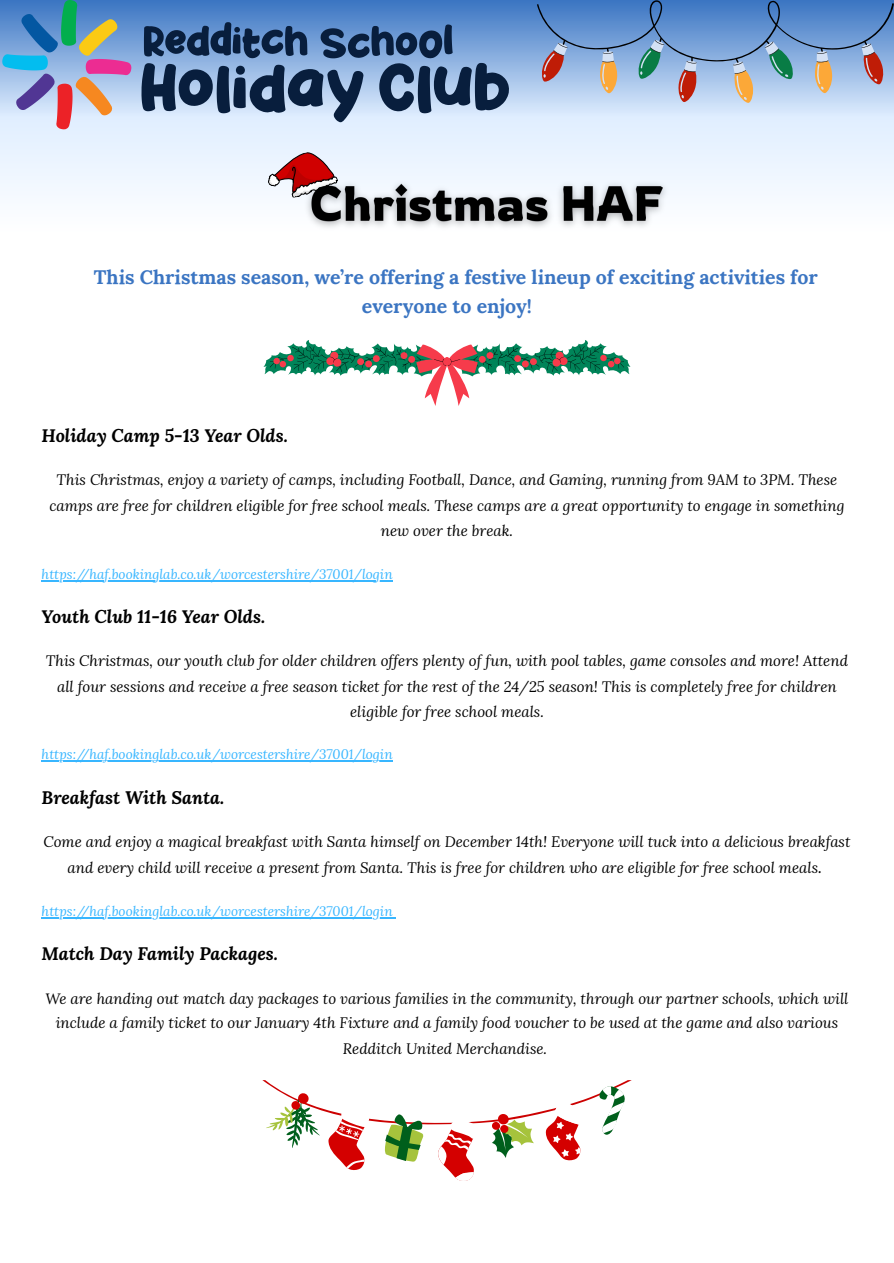
<style>
.page{position:relative;width:894px;height:1263px;background:#fff}
.page>*{position:absolute;margin:0;border:0;box-sizing:border-box;transform-origin:0 0}
.t1{font:700 19.5px/29.2px "Lora";color:#3b75c2}
.t2{font:italic 700 18px "Lora";color:#000}
.t3{font:italic 15px/25.3px "Lora";color:#000;text-align:center}
.t4{font:italic 13.5px "Lora";color:#38b6ff}
.s1{font-size:16.5px}
</style>
<div class="page">
<svg style="left:0;top:0;width:893px;height:195px;background:#d0e1f6"></svg>
<svg style="left:141px;top:22px;width:368px;height:100px;background:#617da2"></svg>
<svg style="left:2px;top:0;width:129px;height:129px;background:#8fa1bf"></svg>
<svg style="left:536px;top:0;width:357px;height:104px;background:#83a0c8"></svg>
<svg style="left:267px;top:149px;width:72px;height:49px"></svg>
<img style="left:300px;top:173px;width:375px;height:55px">
<hr style="left:42px;top:580px;width:350px;height:2px;background:#38b6ff">
<hr style="left:42px;top:760px;width:350px;height:2px;background:#38b6ff">
<hr style="left:42px;top:917px;width:354px;height:1px;background:#38b6ff">
<svg style="left:263px;top:340px;width:367px;height:66px"></svg>
<svg style="left:262px;top:1080px;width:369px;height:101px"></svg>
<p class="t1" style="left:362px;top:262px;width:457px;text-indent:-268px">This Christmas season, we’re offering a festive lineup of exciting activities for everyone to enjoy!</p>
<h2 class="t2" style="left:42px;top:424px;width:248px">Holiday Camp 5-13 Year Olds.</h2>
<p class="t3" style="left:49px;top:467px;width:796px">This Christmas, enjoy a variety of camps, including Football, Dance, and Gaming, running from 9AM to 3PM. These camps are free for children eligible for free school meals. These camps are a great opportunity to engage in something new over the break.</p>
<p class="t4" style="left:42px;top:565px;width:352px">https:/ haf.bookinglab.co.uk/worcestershire/37001/login</p>
<h2 class="t2" style="left:42px;top:605px;width:225px">Youth Club 11-16 Year Olds.</h2>
<p class="t3" style="left:46px;top:648px;width:803px">This Christmas, our youth club for older children offers plenty of fun, with pool tables, game consoles and more! Attend all four sessions and receive a free season ticket for the rest of the 24/25 season! This is completely free for children eligible for free school meals.</p>
<p class="t4" style="left:42px;top:745px;width:352px">https:/ haf.bookinglab.co.uk/worcestershire/37001/login</p>
<h2 class="t2" style="left:42px;top:786px;width:184px">Breakfast With Santa.</h2>
<p class="t3" style="left:43px;top:829px;width:808px;line-height:25.8px">Come and enjoy a magical breakfast with Santa himself on December 14th! Everyone will tuck into a delicious breakfast and every child will receive a present from Santa. This is free for children who are eligible for free school meals<span class="s1">.</span></p>
<p class="t4" style="left:42px;top:902px;width:352px">https:/ haf.bookinglab.co.uk/worcestershire/37001/login</p>
<h2 class="t2" style="left:42px;top:941px;width:238px">Match Day Family Packages.</h2>
<p class="t3" style="left:45px;top:985px;width:804px">We are handing out match day packages to various families in the community, through our partner schools, which will include a family ticket to our January 4th Fixture and a family food voucher to be used at the game and also various<br>Redditch United Merchandise.</p>
</div>
